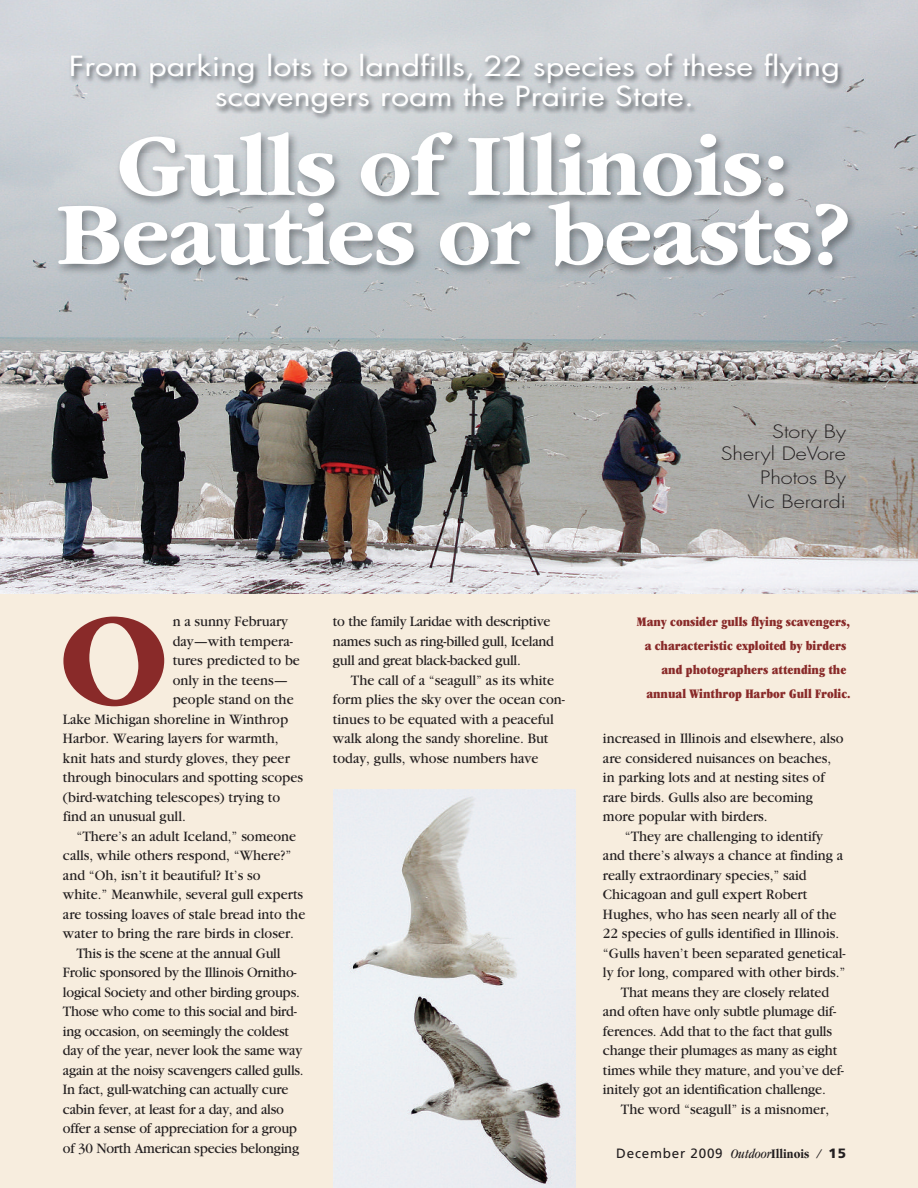
<style>
.page{position:relative;width:918px;height:1188px;background:#f7edde}
.page>*{position:absolute;margin:0;border:0;box-sizing:border-box;transform-origin:0 0}
.t1{font:700 137.7px "ITC Garamond Std";color:#892a29}
.t2{font:700 91.5px/69px "ITC Garamond Std";letter-spacing:-.02em;color:#fff;text-align:center}
.t3{font:27px/30px "Futura Std";color:#fff;text-align:center;scale:1.2 1}
.t4{font:300 18px/23.5px "Futura";color:#231f20;text-align:right;scale:1.2 1}
.t5{font:15px/19.5px "Garamond";color:#231f20;scale:.95 1}
.t6{font:ultra-condensed 13.5px/24px "Garamond";color:#892a29;text-align:right}
.t7{font:13.5px "Frutiger";letter-spacing:.055em;color:#231f20}
.s1{font-family:"Garamond";font-style:italic;font-stretch:condensed}
.s2{font-family:"Garamond";font-weight:700;font-stretch:condensed}
.s3{font-weight:900}
</style>
<div class="page">
<img style="left:0;top:0;width:918px;height:594px">
<img style="left:36px;top:46px;width:843px;height:69px">
<img style="left:11px;top:115px;width:892px;height:262px">
<img style="left:333px;top:790px;width:243px;height:199px">
<img style="left:333px;top:989px;width:243px;height:199px">
<h3 class="t3" style="left:69px;top:52px;width:644px">From parking lots to landfills, 22 species of these flying scavengers roam the Prairie State.</h3>
<h2 class="t2" style="left:56px;top:131px;width:796px">Gulls of Illinois:<br>Beauties or beasts?</h2>
<p class="t4" style="left:721px;top:420px;width:106px">Story By<br>Sheryl DeVore<br>Photos By<br>Vic Berardi</p>
<p class="t5" style="left:173px;top:612px;width:123px">n a sunny February</p>
<p class="t5" style="left:173px;top:632px;width:128px">day—with tempera-</p>
<p class="t5" style="left:173px;top:651px;width:135px">tures predicted to be</p>
<p class="t5" style="left:173px;top:671px;width:123px">only in the teens—</p>
<p class="t5" style="left:173px;top:690px;width:129px">people stand on the</p>
<p class="t5" style="left:63px;top:710px;width:239px">Lake Michigan shoreline in Winthrop</p>
<p class="t5" style="left:63px;top:729px;width:228px">Harbor. Wearing layers for warmth,</p>
<p class="t5" style="left:63px;top:749px;width:240px">knit hats and sturdy gloves, they peer</p>
<p class="t5" style="left:63px;top:768px;width:254px">through binoculars and spotting scopes</p>
<p class="t5" style="left:63px;top:788px;width:230px">(bird-watching telescopes) trying to</p>
<p class="t5" style="left:63px;top:807px;width:131px">find an unusual gull.</p>
<p class="t5" style="left:76px;top:827px;width:233px">“There’s an adult Iceland,” someone</p>
<p class="t5" style="left:63px;top:846px;width:242px">calls, while others respond, “Where?”</p>
<p class="t5" style="left:63px;top:866px;width:209px">and “Oh, isn’t it beautiful? It’s so</p>
<p class="t5" style="left:63px;top:885px;width:254px">white.” Meanwhile, several gull experts</p>
<p class="t5" style="left:63px;top:905px;width:257px">are tossing loaves of stale bread into the</p>
<p class="t5" style="left:63px;top:924px;width:245px">water to bring the rare birds in closer.</p>
<p class="t5" style="left:76px;top:944px;width:216px">This is the scene at the annual Gull</p>
<p class="t5" style="left:63px;top:963px;width:248px">Frolic sponsored by the Illinois Ornitho-</p>
<p class="t5" style="left:63px;top:983px;width:251px">logical Society and other birding groups.</p>
<p class="t5" style="left:63px;top:1002px;width:248px">Those who come to this social and bird-</p>
<p class="t5" style="left:63px;top:1022px;width:240px">ing occasion, on seemingly the coldest</p>
<p class="t5" style="left:63px;top:1041px;width:253px">day of the year, never look the same way</p>
<p class="t5" style="left:63px;top:1061px;width:255px">again at the noisy scavengers called gulls.</p>
<p class="t5" style="left:63px;top:1080px;width:239px">In fact, gull-watching can actually cure</p>
<p class="t5" style="left:63px;top:1100px;width:234px">cabin fever, at least for a day, and also</p>
<p class="t5" style="left:63px;top:1119px;width:248px">offer a sense of appreciation for a group</p>
<p class="t5" style="left:63px;top:1139px;width:250px">of 30 North American species belonging</p>
<h1 class="t1" style="left:58px;top:583px;width:112px">O</h1>
<p class="t5" style="left:333px;top:612px;width:234px">to the family Laridae with descriptive names such as ring-billed gull, Iceland gull and great black-backed gull.</p>
<p class="t5" style="left:333px;top:671px;width:246px;text-indent:18px">The call of a “seagull” as its white form plies the sky over the ocean con&shy;tinues to be equated with a peaceful walk along the sandy shoreline. But today, gulls, whose numbers have</p>
<p class="t6" style="left:637px;top:609px;width:214px">Many consider gulls flying scavengers, a characteristic exploited by birders and photographers attending the</p>
<p class="t6" style="left:646px;top:681px;width:206px">annual Winthrop Harbor Gull Frolic.</p>
<p class="t5" style="left:603px;top:729px;width:255px">increased in Illinois and elsewhere, also are considered nuisances on beaches, in parking lots and at nesting sites of rare birds. Gulls also are becoming more popular with birders.</p>
<p class="t5" style="left:625px;top:827px;width:210px">“They are challenging to identify</p>
<p class="t5" style="left:603px;top:846px;width:254px">and there’s always a chance at finding a</p>
<p class="t5" style="left:603px;top:866px;width:216px">really extraordinary species,” said</p>
<p class="t5" style="left:603px;top:885px;width:217px">Chicagoan and gull expert Robert</p>
<p class="t5" style="left:603px;top:905px;width:247px">Hughes, who has seen nearly all of the</p>
<p class="t5" style="left:603px;top:924px;width:250px">22 species of gulls identified in Illinois.</p>
<p class="t5" style="left:603px;top:944px;width:257px">“Gulls haven’t been separated genetical-</p>
<p class="t5" style="left:603px;top:963px;width:257px">ly for long, compared with other birds.”</p>
<p class="t5" style="left:621px;top:983px;width:221px">That means they are closely related</p>
<p class="t5" style="left:603px;top:1002px;width:247px">and often have only subtle plumage dif-</p>
<p class="t5" style="left:603px;top:1022px;width:243px">ferences. Add that to the fact that gulls</p>
<p class="t5" style="left:603px;top:1041px;width:248px">change their plumages as many as eight</p>
<p class="t5" style="left:603px;top:1061px;width:255px">times while they mature, and you’ve def-</p>
<p class="t5" style="left:603px;top:1080px;width:236px">initely got an identification challenge.</p>
<p class="t5" style="left:621px;top:1100px;width:221px">The word “seagull” is a misnomer,</p>
<p class="t7" style="left:616px;top:1145px;width:231px">December 2009 <span class="s1">Outdoor</span><span class="s2">Illinois</span> <span class="s1">/</span> <span class="s3">15</span></p>
</div>
